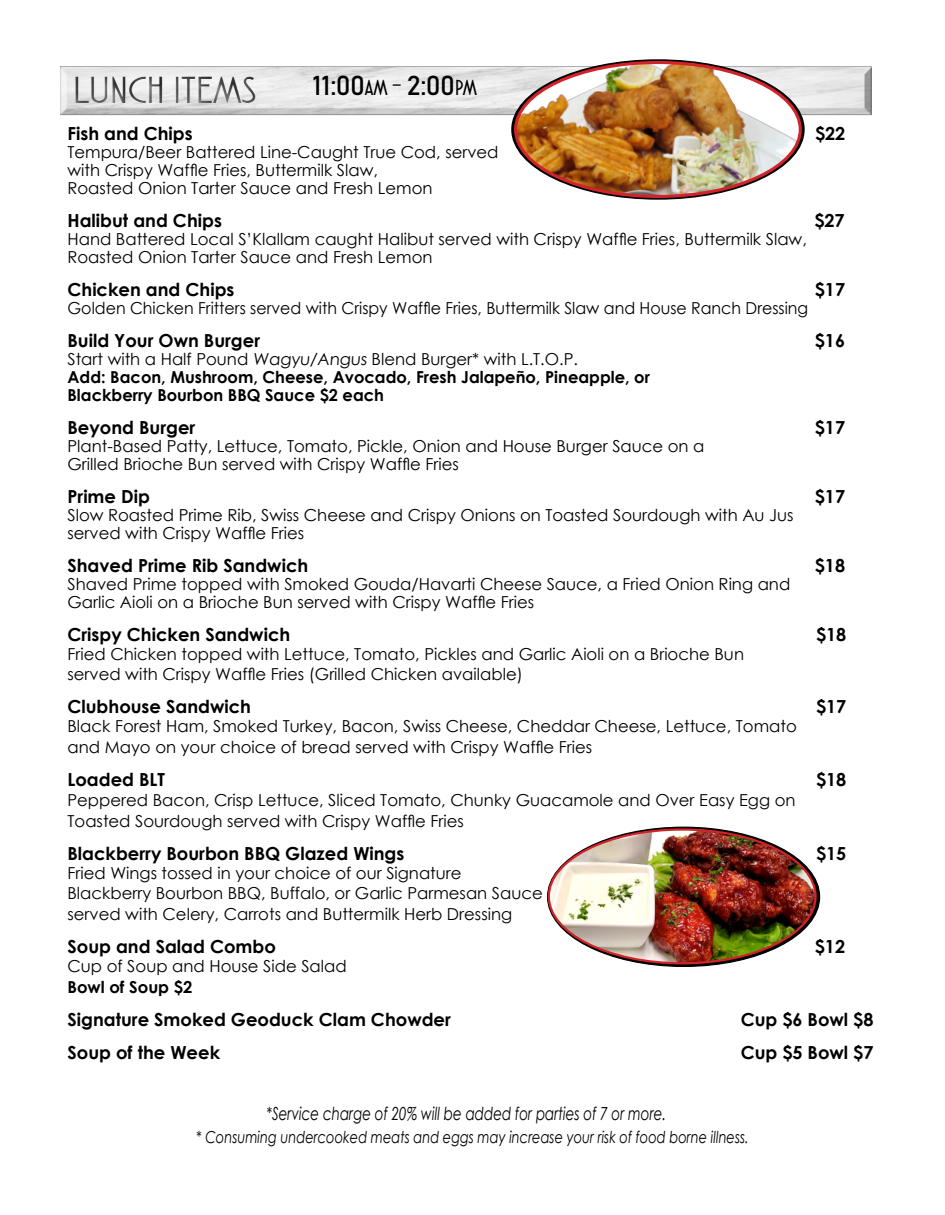
<style>
.page{position:relative;width:945px;height:1215px;background:#fff}
.page>*{position:absolute;margin:0;border:0;box-sizing:border-box;transform-origin:0 0}
.t1{font:37.5px "Atlantic Cruise";color:#4e4e4e;scale:1.2 1}
.t2{font:27px "Bahnschrift";color:#000}
.t3{font:700 18px "Century Gothic";color:#000}
.t4{font:italic 18px "Century Gothic";color:#000;scale:.75 1}
.t5{font:16.5px "Century Gothic";color:#000}
.t6{font:700 16.5px/18px "Century Gothic";color:#000}
.t7{font:16.5px "Century Gothic";color:#000;scale:.96 1}
.t8{font:italic 16.5px "Century Gothic";color:#000;scale:.79 1}
.s1{font-family:"Atlantic Cruise"}
.s2{font-weight:400}
</style>
<div class="page">
<div style="left:59px;top:64px;width:814px;height:53px;background:#000;opacity:.75"></div>
<div style="left:71px;top:73px;width:188px;height:38px;background:#fff;opacity:.75"></div>
<div style="left:71px;top:69px;width:195px;height:41px;background:#000;opacity:.75"></div>
<img style="left:516px;top:63px;width:284px;height:133px">
<img style="left:549px;top:830px;width:267px;height:133px">
<h1 class="t1" style="left:73px;top:71px;width:154px">LUNCH ITEMS</h1>
<p class="t2" style="left:312px;top:65px;width:166px">11:00<span class="s1">am -</span> 2:00<span class="s1">pm</span></p>
<p class="t3" style="left:68px;top:120px;width:127px">Fish and Chips</p>
<p class="t3" style="left:815px;top:120px;width:32px">$22</p>
<p class="t5" style="left:68px;top:140px;width:433px">Tempura/Beer Battered Line-Caught True Cod, served</p>
<p class="t5" style="left:68px;top:158px;width:312px">with Crispy Waffle Fries, Buttermilk Slaw,</p>
<p class="t5" style="left:68px;top:176px;width:367px">Roasted Onion Tarter Sauce and Fresh Lemon</p>
<p class="t3" style="left:68px;top:207px;width:156px">Halibut and Chips</p>
<p class="t3" style="left:814px;top:207px;width:32px">$27</p>
<p class="t5" style="left:68px;top:227px;width:741px">Hand Battered Local S’Klallam caught Halibut served with Crispy Waffle Fries, Buttermilk Slaw,</p>
<p class="t5" style="left:68px;top:245px;width:367px">Roasted Onion Tarter Sauce and Fresh Lemon</p>
<p class="t3" style="left:68px;top:276px;width:169px">Chicken and Chips</p>
<p class="t3" style="left:815px;top:276px;width:32px">$17</p>
<p class="t7" style="left:68px;top:296px;width:773px">Golden Chicken Fritters served with Crispy Waffle Fries, Buttermilk Slaw and House Ranch Dressing</p>
<p class="t3" style="left:68px;top:327px;width:194px">Build Your Own Burger</p>
<p class="t3" style="left:815px;top:327px;width:32px">$16</p>
<p class="t6" style="left:68px;top:349px;width:584px"><span class="s2">Start with a Half Pound Wagyu/Angus Blend Burger* with L.T.O.P.<br></span>Add: Bacon, Mushroom, Cheese, Avocado, Fresh Jalapeño, Pineapple, or</p>
<p class="t6" style="left:68px;top:385px;width:318px">Blackberry Bourbon BBQ Sauce $2 each</p>
<p class="t3" style="left:68px;top:414px;width:129px">Beyond Burger</p>
<p class="t3" style="left:815px;top:414px;width:32px">$17</p>
<p class="t5" style="left:68px;top:434px;width:639px">Plant-Based Patty, Lettuce, Tomato, Pickle, Onion and House Burger Sauce on a</p>
<p class="t5" style="left:68px;top:452px;width:393px">Grilled Brioche Bun served with Crispy Waffle Fries</p>
<p class="t3" style="left:68px;top:483px;width:84px">Prime Dip</p>
<p class="t3" style="left:815px;top:483px;width:32px">$17</p>
<p class="t5" style="left:68px;top:503px;width:728px">Slow Roasted Prime Rib, Swiss Cheese and Crispy Onions on Toasted Sourdough with Au Jus</p>
<p class="t5" style="left:68px;top:521px;width:238px">served with Crispy Waffle Fries</p>
<p class="t3" style="left:68px;top:552px;width:242px">Shaved Prime Rib Sandwich</p>
<p class="t3" style="left:815px;top:552px;width:32px">$18</p>
<p class="t5" style="left:68px;top:572px;width:724px">Shaved Prime topped with Smoked Gouda/Havarti Cheese Sauce, a Fried Onion Ring and</p>
<p class="t5" style="left:68px;top:590px;width:468px">Garlic Aioli on a Brioche Bun served with Crispy Waffle Fries</p>
<p class="t3" style="left:68px;top:621px;width:224px">Crispy Chicken Sandwich</p>
<p class="t3" style="left:816px;top:621px;width:32px">$18</p>
<p class="t5" style="left:68px;top:643px;width:678px">Fried Chicken topped with Lettuce, Tomato, Pickles and Garlic Aioli on a Brioche Bun</p>
<p class="t5" style="left:68px;top:662px;width:457px">served with Crispy Waffle Fries (Grilled Chicken available)</p>
<p class="t3" style="left:68px;top:693px;width:185px">Clubhouse Sandwich</p>
<p class="t3" style="left:816px;top:693px;width:32px">$17</p>
<p class="t5" style="left:68px;top:715px;width:731px">Black Forest Ham, Smoked Turkey, Bacon, Swiss Cheese, Cheddar Cheese, Lettuce, Tomato</p>
<p class="t5" style="left:68px;top:736px;width:526px">and Mayo on your choice of bread served with Crispy Waffle Fries</p>
<p class="t3" style="left:68px;top:766px;width:99px">Loaded BLT</p>
<p class="t3" style="left:816px;top:766px;width:32px">$18</p>
<p class="t5" style="left:68px;top:788px;width:730px">Peppered Bacon, Crisp Lettuce, Sliced Tomato, Chunky Guacamole and Over Easy Egg on</p>
<p class="t5" style="left:68px;top:809px;width:398px">Toasted Sourdough served with Crispy Waffle Fries</p>
<p class="t3" style="left:68px;top:840px;width:338px">Blackberry Bourbon BBQ Glazed Wings</p>
<p class="t3" style="left:816px;top:840px;width:32px">$15</p>
<p class="t5" style="left:68px;top:862px;width:396px">Fried Wings tossed in your choice of our Signature</p>
<p class="t5" style="left:68px;top:881px;width:477px">Blackberry Bourbon BBQ, Buffalo, or Garlic Parmesan Sauce</p>
<p class="t5" style="left:68px;top:902px;width:446px">served with Celery, Carrots and Buttermilk Herb Dressing</p>
<p class="t3" style="left:68px;top:933px;width:210px">Soup and Salad Combo</p>
<p class="t3" style="left:815px;top:933px;width:32px">$12</p>
<p class="t5" style="left:68px;top:955px;width:281px">Cup of Soup and House Side Salad</p>
<p class="t6" style="left:68px;top:978px;width:126px">Bowl of Soup $2</p>
<p class="t3" style="left:68px;top:1006px;width:385px">Signature Smoked Geoduck Clam Chowder</p>
<p class="t3" style="left:741px;top:1006px;width:134px">Cup $6 Bowl $8</p>
<p class="t3" style="left:68px;top:1039px;width:154px">Soup of the Week</p>
<p class="t3" style="left:741px;top:1039px;width:134px">Cup $5 Bowl $7</p>
<p class="t4" style="left:266px;top:1101px;width:535px">*Service charge of 20% will be added for parties of 7 or more.</p>
<p class="t8" style="left:196px;top:1125px;width:701px">* Consuming undercooked meats and eggs may increase your risk of food borne illness.</p>
</div>
